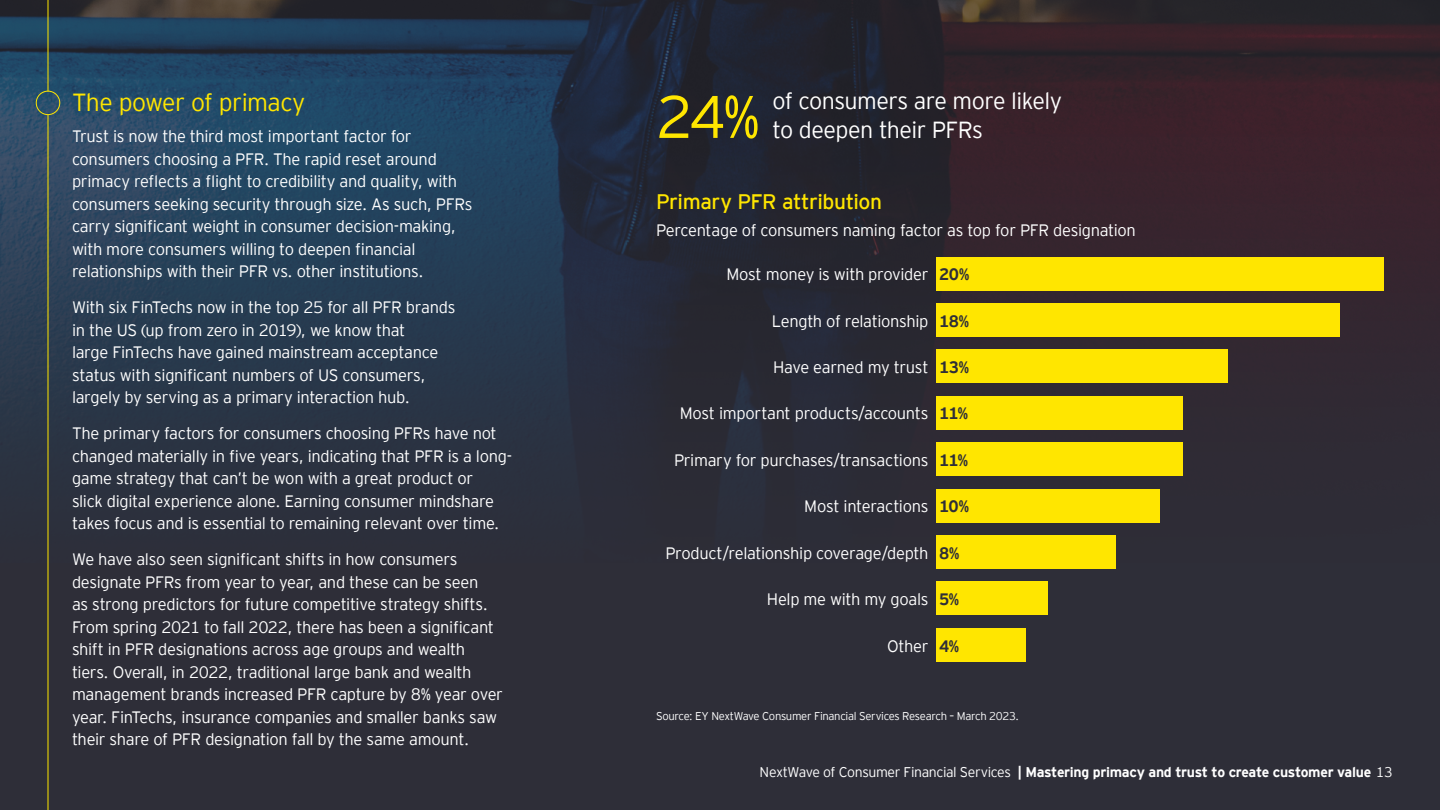
<style>
.page{position:relative;width:1440px;height:810px;background:#2e2e38}
.page>*{position:absolute;margin:0;border:0;box-sizing:border-box;transform-origin:0 0}
.Callout_Data{font:300 59.93px "EY Interstate";color:#ffe600}
.Sub-chapters{font:300 24.75px "EY Interstate";letter-spacing:-.025em;color:#ffe600}
.Call_out_copy_Large_RL__Default{font:300 23.25px/29.2px "EY Interstate";letter-spacing:-.025em;color:#fff}
.Subhead_1_Regular{font:21px "EY Interstate";letter-spacing:-.02em;color:#ffe600}
.Body_copy{font:300 16.5px/22.5px "EY Interstate";letter-spacing:-.02em;color:#fff}
.Body_copy_headline{font:300 16.5px "EY Interstate";letter-spacing:-.02em;color:#fff}
.Body_copy_headline-2{font:700 16.5px "EY Interstate";letter-spacing:-.035em;color:#2e2e38}
.t1{font:700 14.02px "EY Interstate";letter-spacing:-.025em;color:#fff}
.Source{font:300 11.25px "EY Interstate";letter-spacing:-.03em;color:#fff}
.s1{font-weight:300}
</style>
<div class="page">
<img style="left:0;top:0;width:1440px;height:562px">
<hr style="left:48px;top:0;width:1px;height:92px;background:#ffe600">
<div style="left:36px;top:91px;width:24px;height:24px;border:1px solid #ffe600;border-radius:50%"></div>
<hr style="left:48px;top:115px;width:1px;height:695px;background:#ffe600">
<div style="left:936px;top:257px;width:448px;height:34px;background:#ffe600"></div>
<div style="left:936px;top:303px;width:403px;height:34px;background:#ffe600"></div>
<div style="left:936px;top:349px;width:291px;height:34px;background:#ffe600"></div>
<div style="left:936px;top:396px;width:246px;height:34px;background:#ffe600"></div>
<div style="left:936px;top:442px;width:246px;height:34px;background:#ffe600"></div>
<div style="left:936px;top:489px;width:224px;height:33px;background:#ffe600"></div>
<div style="left:936px;top:535px;width:179px;height:34px;background:#ffe600"></div>
<div style="left:936px;top:581px;width:112px;height:34px;background:#ffe600"></div>
<div style="left:936px;top:628px;width:90px;height:34px;background:#ffe600"></div>
<p class="Sub-chapters" style="left:72px;top:84px;width:235px">The power of primacy</p>
<p class="Body_copy" style="left:72px;top:124px;width:402px">Trust is now the third most important factor for consumers choosing a PFR. The rapid reset around primacy reflects a flight to credibility and quality, with consumers seeking security through size. As such, PFRs carry significant weight in consumer decision‑making, with more consumers willing to deepen financial relationships with their PFR vs. other institutions.</p>
<p class="Body_copy" style="left:72px;top:295px;width:385px">With six FinTechs now in the top 25 for all PFR brands in the US (up from zero in 2019), we know that<br>large FinTechs have gained mainstream acceptance status with significant numbers of US consumers, largely by serving as a primary interaction hub.</p>
<p class="Body_copy" style="left:72px;top:421px;width:442px">The primary factors for consumers choosing PFRs have not changed materially in five years, indicating that PFR is a long&shy;game strategy that can’t be won with a great product or<br>slick digital experience alone. Earning consumer mindshare takes focus and is essential to remaining relevant over time.</p>
<p class="Body_copy" style="left:72px;top:547px;width:432px">We have also seen significant shifts in how consumers designate PFRs from year to year, and these can be seen<br>as strong predictors for future competitive strategy shifts.<br>From spring 2021 to fall 2022, there has been a significant shift in PFR designations across age groups and wealth tiers. Overall, in 2022, traditional large bank and wealth management brands increased PFR capture by 8% year over year. FinTechs, insurance companies and smaller banks saw their share of PFR designation fall by the same amount.</p>
<p class="Callout_Data" style="left:656px;top:74px;width:106px">24%</p>
<p class="Call_out_copy_Large_RL__Default" style="left:772px;top:84px;width:291px">of consumers are more likely to deepen their PFRs</p>
<p class="Subhead_1_Regular" style="left:656px;top:186px;width:228px">Primary PFR attribution</p>
<p class="Body_copy" style="left:656px;top:218px;width:481px">Percentage of consumers naming factor as top for PFR designation</p>
<p class="Body_copy_headline" style="left:726px;top:263px;width:204px">Most money is with provider</p>
<p class="Body_copy_headline-2" style="left:939px;top:263px;width:32px">20%</p>
<p class="Body_copy_headline" style="left:772px;top:309px;width:158px">Length of relationship</p>
<p class="Body_copy_headline-2" style="left:939px;top:309px;width:32px">18%</p>
<p class="Body_copy_headline" style="left:773px;top:356px;width:157px">Have earned my trust</p>
<p class="Body_copy_headline-2" style="left:939px;top:355px;width:32px">13%</p>
<p class="Body_copy_headline" style="left:680px;top:402px;width:250px">Most important products/accounts</p>
<p class="Body_copy_headline-2" style="left:939px;top:402px;width:31px">11%</p>
<p class="Body_copy_headline" style="left:674px;top:448px;width:256px">Primary for purchases/transactions</p>
<p class="Body_copy_headline-2" style="left:939px;top:448px;width:31px">11%</p>
<p class="Body_copy_headline" style="left:804px;top:495px;width:126px">Most interactions</p>
<p class="Body_copy_headline-2" style="left:939px;top:495px;width:31px">10%</p>
<p class="Body_copy_headline" style="left:665px;top:541px;width:265px">Product/relationship coverage/depth</p>
<p class="Body_copy_headline-2" style="left:939px;top:541px;width:22px">8%</p>
<p class="Body_copy_headline" style="left:767px;top:588px;width:163px">Help me with my goals</p>
<p class="Body_copy_headline-2" style="left:939px;top:587px;width:22px">5%</p>
<p class="Body_copy_headline" style="left:887px;top:634px;width:43px">Other</p>
<p class="Body_copy_headline-2" style="left:939px;top:634px;width:22px">4%</p>
<p class="Source" style="left:656px;top:708px;width:365px">Source: EY NextWave Consumer Financial Services Research – March 2023.</p>
<p class="t1" style="left:760px;top:762px;width:635px"><span class="s1">NextWave of Consumer Financial Services</span> | Mastering primacy and trust to create customer value <span class="s1">13</span></p>
</div>
